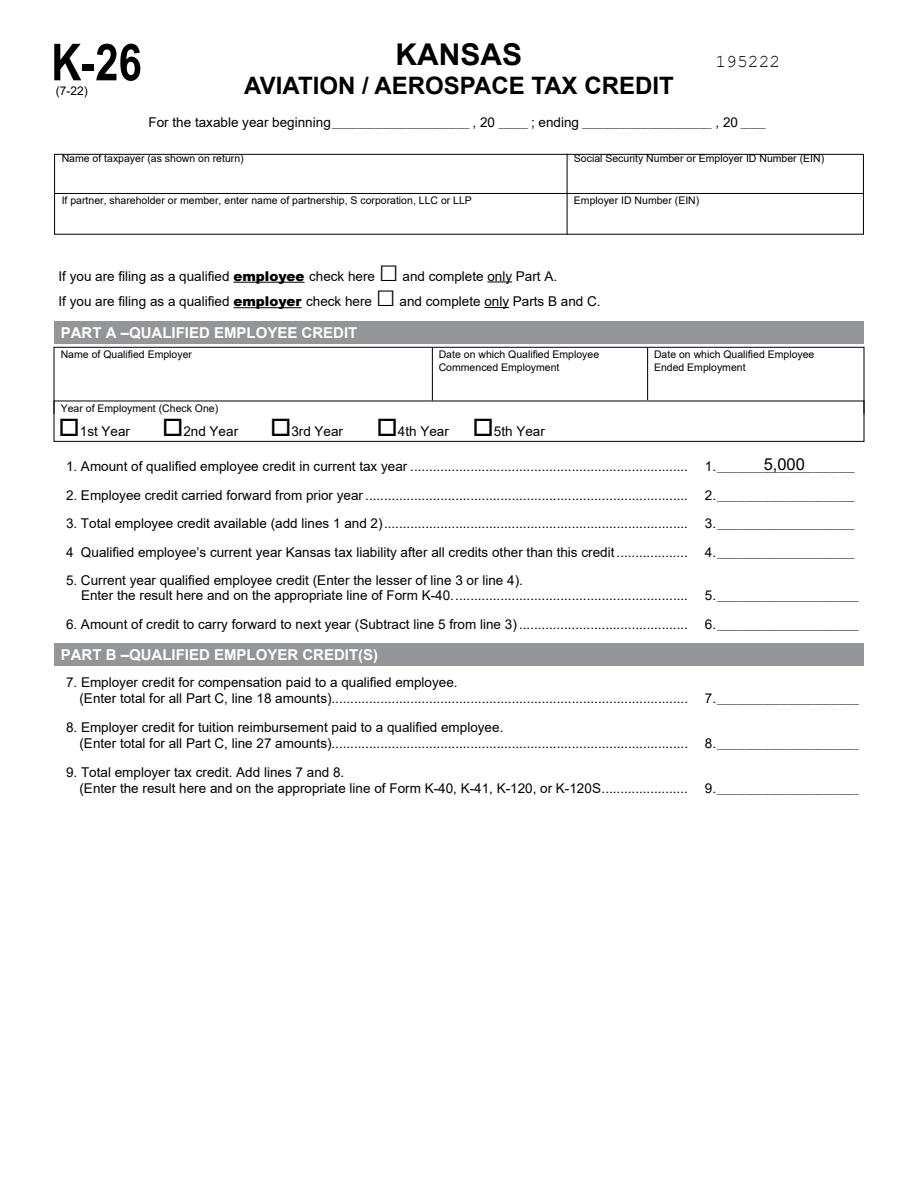
<style>
.page{position:relative;width:918px;height:1188px;background:#fff}
.page>*{position:absolute;margin:0;border:0;box-sizing:border-box;transform-origin:0 0}
.t1{font:700 51px "Arial Narrow";color:#000}
.t2{font:700 30px "Arial";color:#000}
.t3{font:700 24px "Arial";color:#000}
.t4{font:18px "Courier New";color:#000}
.t5{font:16.5px "Arial";color:#000}
.Paragraph_Shading{font:700 15px "Arial";color:#fff}
.Paragraph_Style_2{font:13.5px "Arial";color:#000}
.t6{font:12px "Arial";color:#000}
.t7{font:10.5px/13.5px "Arial";color:#000}
.Paragraph_Style_2-2{font:7.5px "Arial";color:#000}
.s1{font-size:13.5px}
.s2{font-weight:900}
.s3{font-size:33px}
</style>
<div class="page">
<hr style="left:233px;top:282px;width:72px;height:1px;background:#000">
<svg style="left:487px;top:281px;width:25px;height:1px"></svg>
<hr style="left:233px;top:307px;width:69px;height:1px;background:#000">
<svg style="left:484px;top:307px;width:25px;height:1px"></svg>
<div style="left:54px;top:321px;width:810px;height:23px;background:#939598"></div>
<div style="left:54px;top:347px;width:810px;height:95px;border:1px solid #000"></div>
<div style="left:54px;top:643px;width:810px;height:23px;background:#939598"></div>
<hr style="left:647px;top:347px;width:1px;height:53px;background:#000">
<hr style="left:432px;top:348px;width:1px;height:53px;background:#000">
<div style="left:54px;top:154px;width:810px;height:81px;border:1px solid #000"></div>
<hr style="left:54px;top:193px;width:810px;height:1px;background:#000">
<hr style="left:567px;top:154px;width:1px;height:81px;background:#000">
<p class="t2" style="left:396px;top:33px;width:128px">KANSAS</p>
<p class="t1" style="left:51px;top:24px;width:92px">K-26</p>
<p class="t6" style="left:56px;top:83px;width:34px">(7-22)</p>
<p class="t3" style="left:244px;top:68px;width:431px">AVIATION / AEROSPACE TAX CREDIT</p>
<p class="t4" style="left:716px;top:50px;width:66px">195222</p>
<p class="Paragraph_Style_2-2" style="left:148px;top:119px;width:619px"><span class="s1">For the taxable year beginning</span> _________________________________ <span class="s1">, 20</span> _______ <span class="s1">; ending</span> _______________________________ <span class="s1">, 20</span> ______</p>
<p class="t7" style="left:62px;top:152px;width:184px">Name of taxpayer (as shown on return)</p>
<p class="t7" style="left:574px;top:152px;width:252px">Social Security Number or Employer ID Number (EIN)</p>
<p class="t7" style="left:62px;top:194px;width:412px">If partner, shareholder or member, enter name of partnership, S corporation, LLC or LLP</p>
<p class="t7" style="left:574px;top:194px;width:127px">Employer ID Number (EIN)</p>
<p class="Paragraph_Style_2" style="left:58px;top:266px;width:500px">If you are filing as a qualified <span class="s2">employee</span> check here <span class="s3">□</span> and complete only Part A.</p>
<p class="Paragraph_Style_2" style="left:58px;top:292px;width:544px">If you are filing as a qualified <span class="s2">employer</span> check here <span class="s3">□</span> and complete only Parts B and C.</p>
<p class="Paragraph_Shading" style="left:61px;top:322px;width:298px">PART A –QUALIFIED EMPLOYEE CREDIT</p>
<p class="t7" style="left:61px;top:348px;width:133px">Name of Qualified Employer</p>
<p class="t7" style="left:439px;top:347px;width:162px">Date on which Qualified Employee<br>Commenced Employment</p>
<p class="t7" style="left:654px;top:347px;width:162px">Date on which Qualified Employee<br>Ended Employment</p>
<p class="t7" style="left:61px;top:401px;width:159px">Year of Employment (Check One)</p>
<p class="Paragraph_Style_2" style="left:58px;top:422px;width:73px">□1st Year</p>
<p class="Paragraph_Style_2" style="left:162px;top:422px;width:78px">□2nd Year</p>
<p class="Paragraph_Style_2" style="left:270px;top:422px;width:75px">□3rd Year</p>
<p class="Paragraph_Style_2" style="left:376px;top:422px;width:170px">□4th Year □5th Year</p>
<p class="Paragraph_Style_2" style="left:66px;top:457px;width:624px">1. Amount of qualified employee credit in current tax year ..........................................................................</p>
<p class="Paragraph_Style_2-2" style="left:705px;top:463px;width:151px"><span class="s1">1.</span>_________________________________</p>
<p class="Paragraph_Style_2" style="left:66px;top:486px;width:624px">2. Employee credit carried forward from prior year ......................................................................................</p>
<p class="Paragraph_Style_2-2" style="left:705px;top:492px;width:151px"><span class="s1">2.</span>_________________________________</p>
<p class="Paragraph_Style_2" style="left:66px;top:514px;width:624px">3. Total employee credit available (add lines 1 and 2).................................................................................</p>
<p class="Paragraph_Style_2-2" style="left:705px;top:520px;width:151px"><span class="s1">3.</span>_________________________________</p>
<p class="Paragraph_Style_2" style="left:66px;top:543px;width:623px">4 Qualified employee’s current year Kansas tax liability after all credits other than this credit ...................</p>
<p class="Paragraph_Style_2-2" style="left:705px;top:549px;width:151px"><span class="s1">4.</span>_________________________________</p>
<p class="Paragraph_Style_2" style="left:66px;top:571px;width:458px">5. Current year qualified employee credit (Enter the lesser of line 3 or line 4).</p>
<p class="Paragraph_Style_2" style="left:81px;top:586px;width:609px">Enter the result here and on the appropriate line of Form K-40...............................................................</p>
<p class="Paragraph_Style_2-2" style="left:705px;top:592px;width:155px"><span class="s1">5.</span>__________________________________</p>
<p class="Paragraph_Style_2" style="left:66px;top:615px;width:623px">6. Amount of credit to carry forward to next year (Subtract line 5 from line 3) .............................................</p>
<p class="Paragraph_Style_2-2" style="left:705px;top:621px;width:155px"><span class="s1">6.</span>__________________________________</p>
<p class="Paragraph_Shading" style="left:61px;top:644px;width:319px">PART B –QUALIFIED EMPLOYER CREDIT(S)</p>
<p class="Paragraph_Style_2" style="left:66px;top:673px;width:393px">7. Employer credit for compensation paid to a qualified employee.</p>
<p class="Paragraph_Style_2" style="left:80px;top:689px;width:610px">(Enter total for all Part C, line 18 amounts)...............................................................................................</p>
<p class="Paragraph_Style_2-2" style="left:705px;top:695px;width:155px"><span class="s1">7.</span>__________________________________</p>
<p class="Paragraph_Style_2" style="left:66px;top:718px;width:439px">8. Employer credit for tuition reimbursement paid to a qualified employee.</p>
<p class="Paragraph_Style_2" style="left:80px;top:734px;width:610px">(Enter total for all Part C, line 27 amounts)...............................................................................................</p>
<p class="Paragraph_Style_2-2" style="left:705px;top:740px;width:155px"><span class="s1">8.</span>__________________________________</p>
<p class="Paragraph_Style_2" style="left:66px;top:763px;width:280px">9. Total employer tax credit. Add lines 7 and 8.</p>
<p class="Paragraph_Style_2" style="left:80px;top:779px;width:610px">(Enter the result here and on the appropriate line of Form K-40, K-41, K-120, or K-120S.......................</p>
<p class="Paragraph_Style_2-2" style="left:705px;top:785px;width:155px"><span class="s1">9.</span>__________________________________</p>
<p class="t5" style="left:764px;top:453px;width:43px">5,000</p>
</div>
